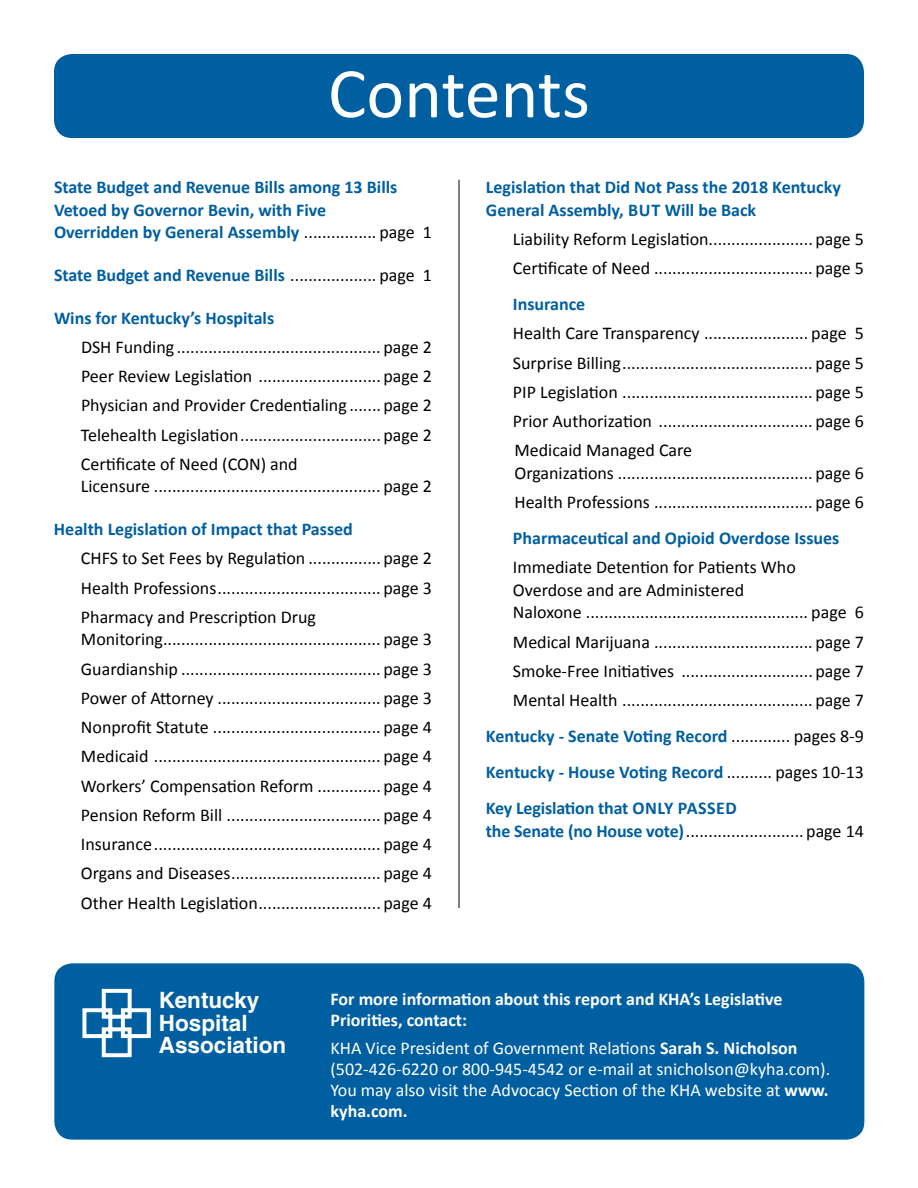
<style>
.page{position:relative;width:918px;height:1188px;background:#fff}
.page>*{position:absolute;margin:0;border:0;box-sizing:border-box;transform-origin:0 0}
.t1{font:72px "Calibri";color:#fff}
.t2{font:700 22.5px/22.5px "Helvetica";color:#fff}
.t3{font:18px/29.2px "Calibri";color:#000;text-align:justify}
.t4{font:700 18px/22.5px "Calibri";color:#005fa1}
.t5{font:18px/21px "Calibri";color:#fff}
.t6{font:700 18px/21px "Calibri";color:#fff}
.s1{font-weight:400;color:#000}
.s2{font-weight:700;color:#005fa1}
.s3{font-weight:700}
</style>
<div class="page">
<div style="left:54px;top:963px;width:810px;height:177px;background:#005fa1;border-radius:18px"></div>
<div style="left:54px;top:54px;width:810px;height:84px;background:#005fa1;border-radius:18px"></div>
<svg style="left:82px;top:988px;width:69px;height:70px"></svg>
<hr style="left:459px;top:180px;width:1px;height:728px;background:#000">
<h1 class="t1" style="left:328px;top:48px;width:264px">Contents</h1>
<p class="t4" style="left:54px;top:176px;width:380px">State Budget and Revenue Bills among 13 Bills<br>Vetoed by Governor Bevin, with Five<br>Overridden by General Assembly <span class="s1">................ page 1</span></p>
<p class="t4" style="left:54px;top:264px;width:380px">State Budget and Revenue Bills <span class="s1">................... page 1</span></p>
<p class="t4" style="left:54px;top:306px;width:222px">Wins for Kentucky’s Hospitals</p>
<p class="t3" style="left:81px;top:332px;width:353px">DSH Funding ............................................. page 2<br>Peer Review Legislation ........................... page 2<br>Physician and Provider Credentialing .......page 2<br>Telehealth Legislation............................... page 2<br>Certificate of Need (CON) and</p>
<p class="t3" style="left:81px;top:472px;width:353px">Licensure .................................................. page 2</p>
<p class="t4" style="left:54px;top:518px;width:300px">Health Legislation of Impact that Passed</p>
<p class="t3" style="left:81px;top:544px;width:353px">CHFS to Set Fees by Regulation ................ page 2<br>Health Professions.................................... page 3<br>Pharmacy and Prescription Drug</p>
<p class="t3" style="left:81px;top:625px;width:353px">Monitoring................................................ page 3<br>Guardianship ............................................ page 3<br>Power of Attorney .................................... page 3<br>Nonprofit Statute ..................................... page 4<br>Medicaid .................................................. page 4<br>Workers’ Compensation Reform .............. page 4<br>Pension Reform Bill .................................. page 4<br>Insurance.................................................. page 4<br>Organs and Diseases................................. page 4<br>Other Health Legislation........................... page 4</p>
<p class="t4" style="left:486px;top:176px;width:356px">Legislation that Did Not Pass the 2018 Kentucky<br>General Assembly, but Will be Back</p>
<p class="t3" style="left:513px;top:224px;width:353px">Liability Reform Legislation....................... page 5<br>Certificate of Need ................................... page 5</p>
<p class="t4" style="left:513px;top:293px;width:74px">Insurance</p>
<p class="t3" style="left:513px;top:319px;width:353px">Health Care Transparency ....................... page 5<br>Surprise Billing.......................................... page 5<br>PIP Legislation .......................................... page 5<br>Prior Authorization .................................. page 6<br>Medicaid Managed Care</p>
<p class="t3" style="left:514px;top:458px;width:351px">Organizations ........................................... page 6<br>Health Professions ................................... page 6</p>
<p class="t4" style="left:513px;top:527px;width:328px">Pharmaceutical and Opioid Overdose Issues</p>
<p class="t3" style="left:513px;top:556px;width:353px;line-height:22.5px;text-align:left">Immediate Detention for Patients Who<br>Overdose and are Administered<br>Naloxone ................................................. page 6</p>
<p class="t3" style="left:513px;top:627px;width:353px">Medical Marijuana ................................... page 7<br>Smoke-Free Initiatives ............................. page 7<br>Mental Health .......................................... page 7</p>
<p class="t4" style="left:486px;top:718px;width:380px;line-height:36px;text-align:justify">Kentucky - Senate Voting Record <span class="s1">............. pages 8-9<br></span>Kentucky - House Voting Record <span class="s1">.......... pages 10-13<br></span>Key Legislation that only Pass ed</p>
<p class="t3" style="left:486px;top:816px;width:380px"><span class="s2">the Senate (no House vote)</span>.......................... page 14</p>
<p class="t2" style="left:159px;top:989px;width:129px">Kentucky<br>Hospital<br>Association</p>
<p class="t6" style="left:330px;top:988px;width:453px">For more information about this report and KHA’s Legislative<br>Priorities, contact:</p>
<p class="t5" style="left:330px;top:1037px;width:501px">KHA Vice President of Government Relations <span class="s3">Sarah S. Nicholson </span>(502-426-6220 or 800-945-4542 or e-mail at snicholson@kyha.com).<br>You may also visit the Advocacy Section of the KHA website at <span class="s3">www. kyha.com.</span></p>
</div>
